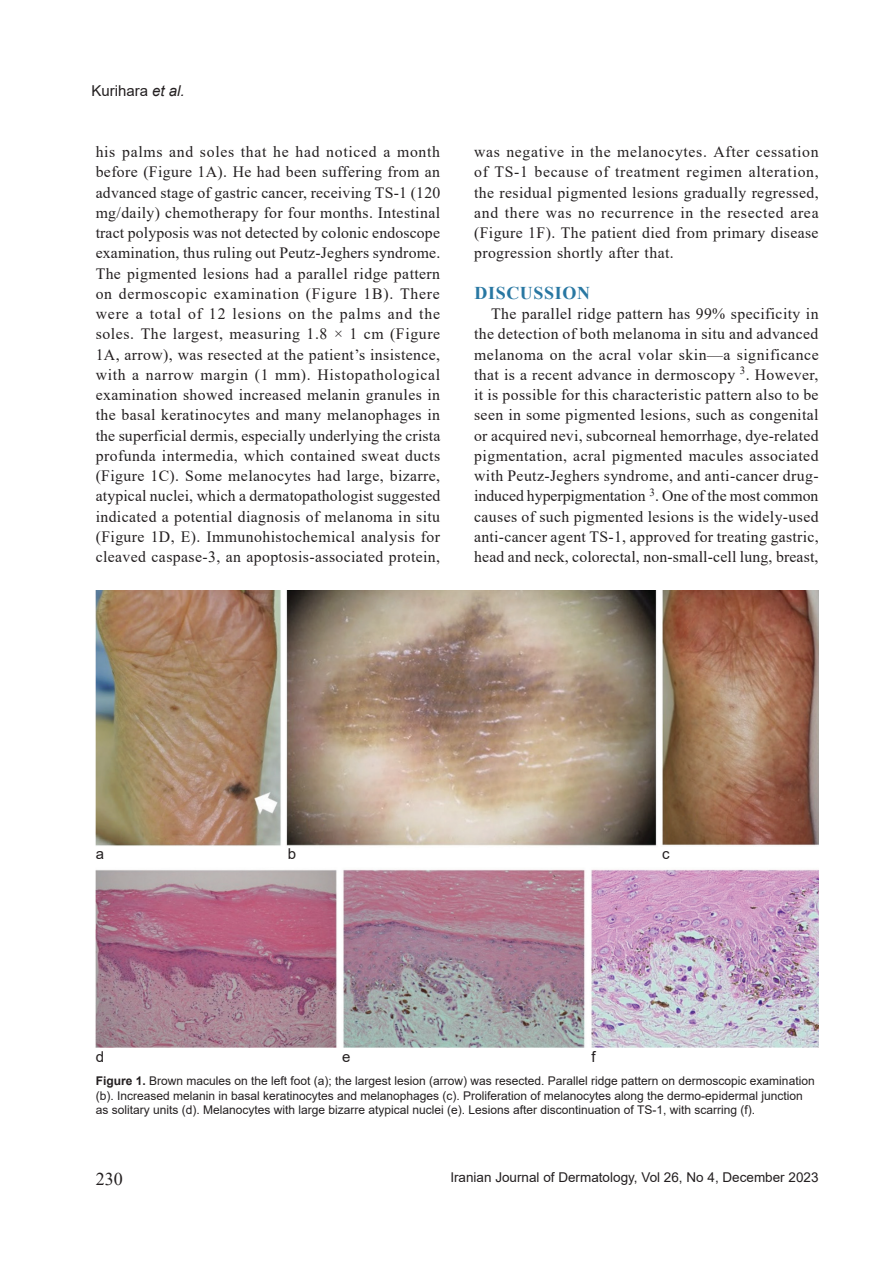
<style>
.page{position:relative;width:893px;height:1263px;background:#fff}
.page>*{position:absolute;margin:0;border:0;box-sizing:border-box;transform-origin:0 0}
.Titr_01{font:700 18px "Times New Roman";letter-spacing:.035em;color:#2877a2}
.t1{font:18px "Times New Roman";color:#231f20}
.Main_Text{font:15.75px/20.2px "Times New Roman";letter-spacing:.025em;color:#231f20;text-align:justify}
.t2{font:15px "Arial";color:#231f20}
.t3{font:13.5px "Arial";color:#231f20}
.Fig___Table{font:12px/14.4px "Arial";color:#231f20}
.s1{font-style:italic}
.s2{font-weight:700}
</style>
<div class="page">
<img style="left:96px;top:590px;width:723px;height:457px">
<p class="t2" style="left:91px;top:80px;width:95px">Kurihara <span class="s1">et al.</span></p>
<p class="Main_Text" style="left:96px;top:141px;width:346px">his palms and soles that he had noticed a month before (Figure 1A). He had been suffering from an advanced stage of gastric cancer, receiving TS-1 (120 mg/daily) chemotherapy for four months. Intestinal tract polyposis was not detected by colonic endoscope examination, thus ruling out Peutz-Jeghers syndrome.<br>The pigmented lesions had a parallel ridge pattern on dermoscopic examination (Figure 1B). There were a total of 12 lesions on the palms and the soles. The largest, measuring 1.8 × 1 cm (Figure 1A, arrow), was resected at the patient’s insistence, with a narrow margin (1 mm). Histopathological examination showed increased melanin granules in the basal keratinocytes and many melanophages in the superficial dermis, especially underlying the crista profunda intermedia, which contained sweat ducts (Figure 1C). Some melanocytes had large, bizarre, atypical nuclei, which a dermatopathologist suggested indicated a potential diagnosis of melanoma in situ (Figure 1D, E). Immunohistochemical analysis for cleaved caspase-3, an apoptosis-associated protein,</p>
<p class="Main_Text" style="left:474px;top:141px;width:346px">was negative in the melanocytes. After cessation of TS-1 because of treatment regimen alteration, the residual pigmented lesions gradually regressed, and there was no recurrence in the resected area (Figure 1F). The patient died from primary disease progression shortly after that.</p>
<p class="Titr_01" style="left:474px;top:280px;width:117px">DISCUSSION</p>
<p class="Main_Text" style="left:474px;top:303px;width:346px;text-indent:17px">The parallel ridge pattern has 99% specificity in the detection of both melanoma in situ and advanced melanoma on the acral volar skin—a significance that is a recent advance in dermoscopy <sup>3</sup>. However, it is possible for this characteristic pattern also to be seen in some pigmented lesions, such as congenital or acquired nevi, subcorneal hemorrhage, dye-related pigmentation, acral pigmented macules associated with Peutz-Jeghers syndrome, and anti-cancer drug&shy;induced hyperpigmentation <sup>3</sup>. One of the most common causes of such pigmented lesions is the widely-used anti-cancer agent TS-1, approved for treating gastric, head and neck, colorectal, non-small-cell lung, breast,</p>
<p class="t2" style="left:96px;top:843px;width:10px">a</p>
<p class="t2" style="left:288px;top:843px;width:10px">b</p>
<p class="t2" style="left:662px;top:843px;width:9px">c</p>
<p class="t2" style="left:96px;top:1046px;width:10px">d</p>
<p class="t2" style="left:342px;top:1046px;width:10px">e</p>
<p class="t2" style="left:591px;top:1046px;width:6px">f</p>
<p class="Fig___Table" style="left:96px;top:1074px;width:720px"><span class="s2">Figure 1.</span> Brown macules on the left foot (a); the largest lesion (arrow) was resected. Parallel ridge pattern on dermoscopic examination (b). Increased melanin in basal keratinocytes and melanophages (c). Proliferation of melanocytes along the dermo-epidermal junction as solitary units (d). Melanocytes with large bizarre atypical nuclei (e). Lesions after discontinuation of TS-1, with scarring (f).</p>
<p class="t1" style="left:96px;top:1166px;width:28px">230</p>
<p class="t3" style="left:450px;top:1168px;width:370px">Iranian Journal of Dermatology, Vol 26, No 4, December 2023</p>
</div>
